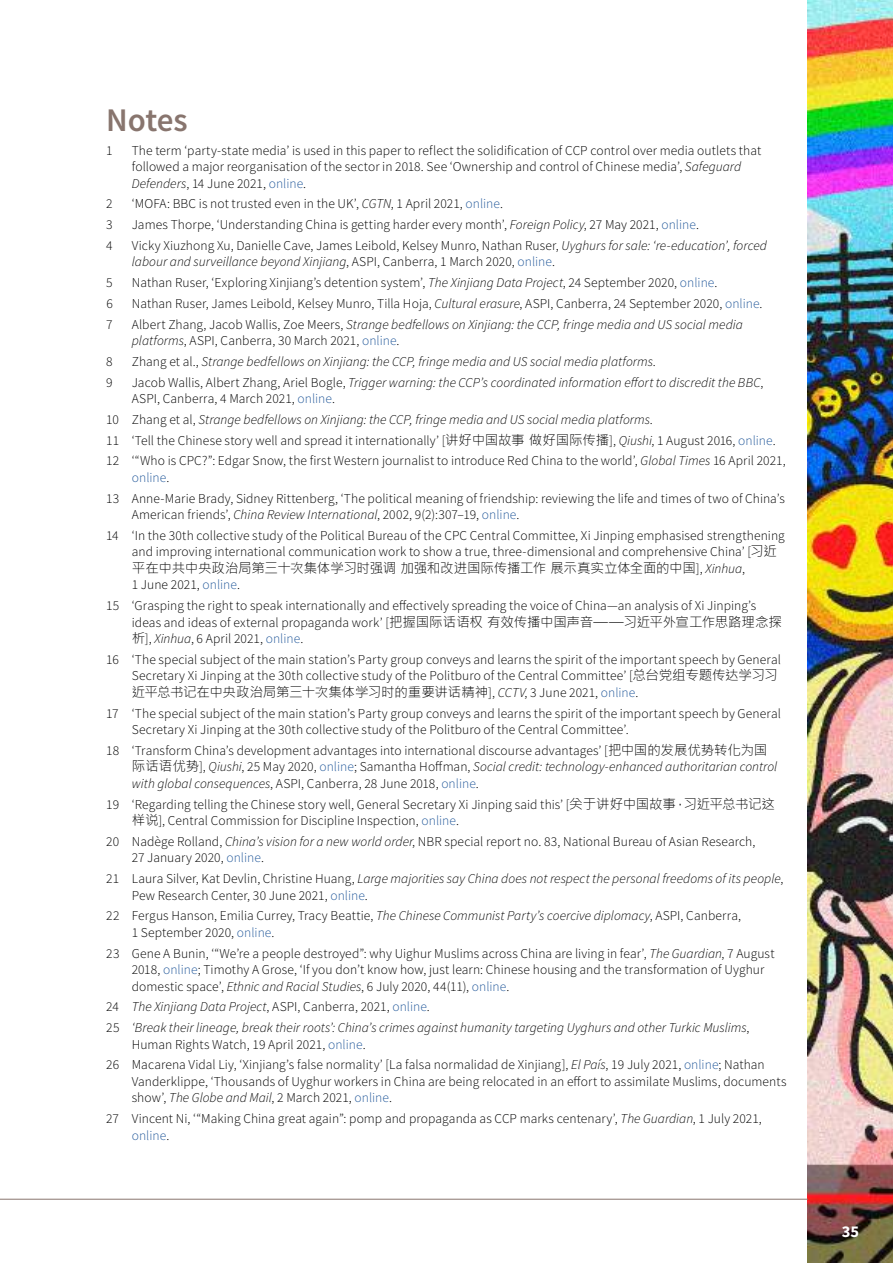
<style>
.page{position:relative;width:893px;height:1263px;background:#fff}
.page>*{position:absolute;margin:0;border:0;box-sizing:border-box;transform-origin:0 0}
.t1{font:600 33px "Source Sans Pro";letter-spacing:-.005em;color:#88756e}
.t2{font:700 16.5px "Source Sans Pro";color:#fff}
.t3{font:300 13.5px/16.5px "Source Sans Pro";letter-spacing:.005em;color:#000}
.t4{font:italic 300 13.5px/16.5px "Source Sans Pro";color:#000}
.t5{font:300 13.5px "Microsoft Jheng Hei";letter-spacing:-.02em;color:#000}
.s1{font-style:italic}
.s2{color:#265b9c}
.s3{font-style:normal}
.s4{font-style:normal;color:#265b9c}
.s5{font-family:"Microsoft Jheng Hei"}
.s6{font-family:"Source Sans Pro"}
.s7{font-family:"Source Sans Pro";font-style:italic}
.s8{font-family:"Source Sans Pro";color:#265b9c}
</style>
<div class="page">
<img style="left:808px;top:0;width:85px;height:1263px">
<hr style="left:0;top:1199px;width:808px;height:1px;background:#88756e">
<h1 class="t1" style="left:106px;top:98px;width:83px">Notes</h1>
<p class="t3" style="left:106px;top:142px;width:8px">1</p>
<p class="t3" style="left:132px;top:142px;width:631px">The term ‘party-state media’ is used in this paper to reflect the solidification of CCP control over media outlets that followed a major reorganisation of the sector in 2018. See ‘Ownership and control of Chinese media’, <span class="s1">Safeguard<br>Defenders</span>, 14 June 2021, <span class="s2">online</span>.</p>
<p class="t3" style="left:106px;top:196px;width:8px">2</p>
<p class="t3" style="left:132px;top:196px;width:373px">‘MOFA: BBC is not trusted even in the UK’, <span class="s1">CGTN</span>, 1 April 2021, <span class="s2">online</span>.</p>
<p class="t3" style="left:106px;top:216px;width:8px">3</p>
<p class="t3" style="left:132px;top:216px;width:569px">James Thorpe, ‘Understanding China is getting harder every month’, <span class="s1">Foreign Policy</span>, 27 May 2021, <span class="s2">online</span>.</p>
<p class="t3" style="left:106px;top:237px;width:8px">4</p>
<p class="t3" style="left:132px;top:237px;width:637px">Vicky Xiuzhong Xu, Danielle Cave, James Leibold, Kelsey Munro, Nathan Ruser, <span class="s1">Uyghurs for sale: ‘re-education’, forced labour and surveillance beyond Xinjiang</span>, ASPI, Canberra, 1 March 2020, <span class="s2">online</span>.</p>
<p class="t3" style="left:106px;top:274px;width:8px">5</p>
<p class="t3" style="left:132px;top:274px;width:587px">Nathan Ruser, ‘Exploring Xinjiang’s detention system’, <span class="s1">The Xinjiang Data Project</span>, 24 September 2020, <span class="s2">online</span>.</p>
<p class="t3" style="left:106px;top:295px;width:8px">6</p>
<p class="t3" style="left:132px;top:295px;width:632px">Nathan Ruser, James Leibold, Kelsey Munro, Tilla Hoja, <span class="s1">Cultural erasure</span>, ASPI, Canberra, 24 September 2020, <span class="s2">online</span>.</p>
<p class="t3" style="left:106px;top:316px;width:8px">7</p>
<p class="t4" style="left:132px;top:316px;width:613px"><span class="s3">Albert Zhang, Jacob Wallis, Zoe Meers,</span> Strange bedfellows on Xinjiang: the CCP, fringe media and US social media platforms<span class="s3">, ASPI, Canberra, 30 March 2021,</span> <span class="s4">online</span><span class="s3">.</span></p>
<p class="t3" style="left:106px;top:353px;width:8px">8</p>
<p class="t4" style="left:132px;top:353px;width:526px"><span class="s3">Zhang et al.,</span> Strange bedfellows on Xinjiang: the CCP, fringe media and US social media platforms<span class="s3">.</span></p>
<p class="t3" style="left:106px;top:374px;width:8px">9</p>
<p class="t4" style="left:132px;top:374px;width:633px"><span class="s3">Jacob Wallis, Albert Zhang, Ariel Bogle,</span> Trigger warning: the CCP’s coordinated information effort to discredit the BBC<span class="s3">,<br>ASPI, Canberra, 4 March 2021,</span> <span class="s4">online</span><span class="s3">.</span></p>
<p class="t3" style="left:106px;top:409px;width:681px;line-height:20.7px">10 Zhang et al, <span class="s1">Strange bedfellows on Xinjiang: the CCP, fringe media and US social media platforms</span>.<br>11 ‘Tell the Chinese story well and spread it internationally’ [<span class="s5">讲好中国故事 做好国际传播</span>], <span class="s1">Qiushi</span>, 1 August 2016, <span class="s2">online</span>.<br>12 ‘“Who is CPC?”: Edgar Snow, the first Western journalist to introduce Red China to the world’, <span class="s1">Global Times</span> 16 April 2021,</p>
<p class="t3" style="left:106px;top:467px;width:680px;line-height:20.7px;text-indent:26px"><span class="s2">online</span>.<br>13 Anne-Marie Brady, Sidney Rittenberg, ‘The political meaning of friendship: reviewing the life and times of two of China’s</p>
<p class="t3" style="left:106px;top:504px;width:680px;line-height:20.7px;text-indent:26px">American friends’, <span class="s1">China Review International</span>, 2002, 9(2):307–19, <span class="s2">online</span>.<br>14 ‘In the 30th collective study of the Political Bureau of the CPC Central Committee, Xi Jinping emphasised strengthening</p>
<p class="t3" style="left:132px;top:544px;width:647px">and improving international communication work to show a true, three-dimensional and comprehensive China’ [<span class="s5">习近</span></p>
<p class="t5" style="left:132px;top:559px;width:615px">平在中共中央政治局第三十次集体学习时强调 加强和改进国际传播工作 展示真实立体全面的中国<span class="s6">],</span> <span class="s7">Xinhua</span><span class="s6">,</span></p>
<p class="t3" style="left:106px;top:575px;width:652px;line-height:20.7px;text-indent:26px">1 June 2021, <span class="s2">online</span>.<br>15 ‘Grasping the right to speak internationally and effectively spreading the voice of China—an analysis of Xi Jinping’s</p>
<p class="t3" style="left:132px;top:614px;width:652px">ideas and ideas of external propaganda work’ [<span class="s5">把握国际话语权 有效传播中国声音——习近平外宣工作思路理念探析</span>], <span class="s1">Xinhua</span>, 6 April 2021, <span class="s2">online</span>.</p>
<p class="t3" style="left:106px;top:651px;width:676px;text-align:right">16 ‘The special subject of the main station’s Party group conveys and learns the spirit of the important speech by General<br>Secretary Xi Jinping at the 30th collective study of the Politburo of the Central Committee’ [<span class="s5">总台党组专题传达学习习</span></p>
<p class="t5" style="left:132px;top:683px;width:508px">近平总书记在中央政治局第三十次集体学习时的重要讲话精神<span class="s6">],</span> <span class="s7">CCTV</span><span class="s6">, 3 June 2021,</span> <span class="s8">online</span><span class="s6">.</span></p>
<p class="t3" style="left:132px;top:705px;width:651px;text-indent:-26px">17 ‘The special subject of the main station’s Party group conveys and learns the spirit of the important speech by General<br>Secretary Xi Jinping at the 30th collective study of the Politburo of the Central Committee’.</p>
<p class="t3" style="left:132px;top:742px;width:647px;text-indent:-26px">18 ‘Transform China’s development advantages into international discourse advantages’ [<span class="s5">把中国的发展优势转化为国际话语优势</span>], <span class="s1">Qiushi</span>, 25 May 2020, <span class="s2">online</span>; Samantha Hoffman, <span class="s1">Social credit: technology-enhanced authoritarian control with global consequences</span>, ASPI, Canberra, 28 June 2018, <span class="s2">online</span>.</p>
<p class="t3" style="left:132px;top:796px;width:645px;text-indent:-26px">19 ‘Regarding telling the Chinese story well, General Secretary Xi Jinping said this’ [<span class="s5">关于讲好中国故事，习近平总书记这样说</span>], Central Commission for Discipline Inspection, <span class="s2">online</span>.</p>
<p class="t3" style="left:132px;top:833px;width:625px;text-indent:-26px">20 Nadège Rolland, <span class="s1">China’s vision for a new world order</span>, NBR special report no. 83, National Bureau of Asian Research,<br>27 January 2020, <span class="s2">online</span>.</p>
<p class="t3" style="left:132px;top:870px;width:653px;text-indent:-26px">21 Laura Silver, Kat Devlin, Christine Huang, <span class="s1">Large majorities say China does not respect the personal freedoms of its people</span>,<br>Pew Research Center, 30 June 2021, <span class="s2">online</span>.</p>
<p class="t3" style="left:132px;top:908px;width:611px;text-indent:-26px">22 Fergus Hanson, Emilia Currey, Tracy Beattie, <span class="s1">The Chinese Communist Party’s coercive diplomacy</span>, ASPI, Canberra,<br>1 September 2020, <span class="s2">online</span>.</p>
<p class="t3" style="left:132px;top:945px;width:644px;text-indent:-26px">23 Gene A Bunin, ‘“We’re a people destroyed”: why Uighur Muslims across China are living in fear’, <span class="s1">The Guardian</span>, 7 August<br>2018, <span class="s2">online</span>; Timothy A Grose, ‘If you don’t know how, just learn: Chinese housing and the transformation of Uyghur domestic space’, <span class="s1">Ethnic and Racial Studies</span>, 6 July 2020, 44(11), <span class="s2">online</span>.</p>
<p class="t4" style="left:106px;top:996px;width:645px;line-height:20.7px"><span class="s3">24</span> The Xinjiang Data Project<span class="s3">, ASPI, Canberra, 2021,</span> <span class="s4">online</span><span class="s3">.<br>25</span> ‘Break their lineage, break their roots’: China’s crimes against humanity targeting Uyghurs and other Turkic Muslims<span class="s3">,</span></p>
<p class="t3" style="left:106px;top:1034px;width:660px;line-height:20.7px;text-indent:26px">Human Rights Watch, 19 April 2021, <span class="s2">online</span>.<br>26 Macarena Vidal Liy, ‘Xinjiang’s false normality’ [La falsa normalidad de Xinjiang], <span class="s1">El País</span>, 19 July 2021, <span class="s2">online</span>; Nathan</p>
<p class="t3" style="left:132px;top:1073px;width:656px">Vanderklippe, ‘Thousands of Uyghur workers in China are being relocated in an effort to assimilate Muslims, documents show’, <span class="s1">The Globe and Mail</span>, 2 March 2021, <span class="s2">online</span>.</p>
<p class="t3" style="left:132px;top:1110px;width:632px;text-indent:-26px">27 Vincent Ni, ‘“Making China great again”: pomp and propaganda as CCP marks centenary’, <span class="s1">The Guardian</span>, 1 July 2021, <span class="s2">online</span>.</p>
<p class="t2" style="left:842px;top:1220px;width:19px">35</p>
</div>
